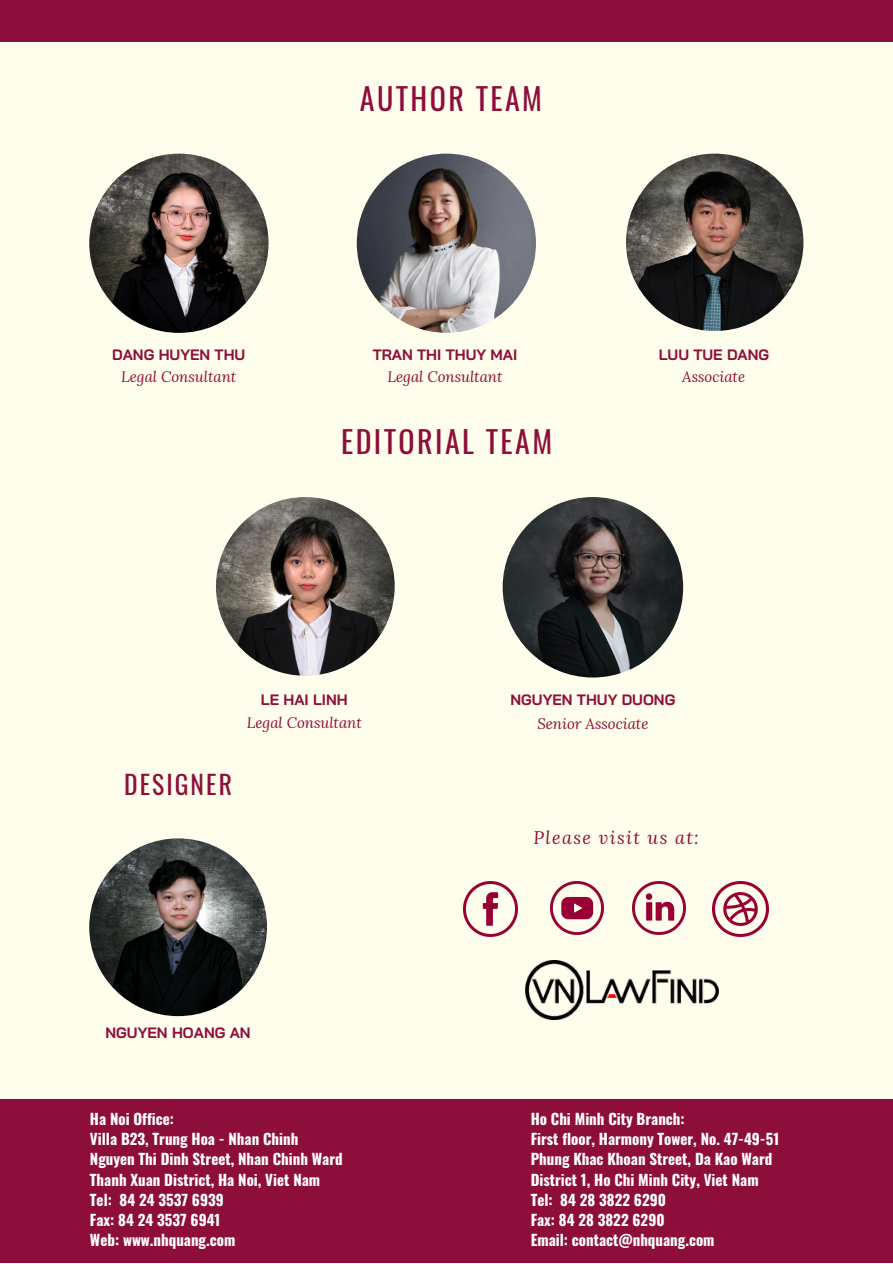
<style>
.page{position:relative;width:893px;height:1264px;background:#fff}
.page>*{position:absolute;margin:0;border:0;box-sizing:border-box;transform-origin:0 0}
.t1{font:30px "Oswald";letter-spacing:.08em;color:#8d0e3b}
.t2{font:25.65px "Oswald";letter-spacing:.08em;color:#8d0e3b}
.t3{font:italic 18px "Lora";letter-spacing:.08em;color:#8d0e3b}
.t4{font:700 15px "Oswald";color:#fff}
.t5{font:700 15px "Bai Jamjuree";color:#8d0e3b}
.t6{font:italic 15px "Lora";color:#8d0e3b}
</style>
<div class="page">
<div style="left:0;top:0;width:892px;height:1262px;background:#fffdec"></div>
<div style="left:0;top:0;width:892px;height:41px;background:#8d0e3b"></div>
<div style="left:0;top:1099px;width:892px;height:163px;background:#8d0e3b"></div>
<img style="left:463px;top:881px;width:54px;height:55px">
<img style="left:550px;top:881px;width:53px;height:53px">
<img style="left:633px;top:881px;width:52px;height:53px">
<img style="left:712px;top:881px;width:56px;height:55px">
<img style="left:525px;top:960px;width:193px;height:59px">
<img style="left:626px;top:154px;width:177px;height:177px;border-radius:50%">
<img style="left:89px;top:154px;width:179px;height:179px;border-radius:50%">
<img style="left:357px;top:154px;width:179px;height:179px;border-radius:50%">
<img style="left:216px;top:497px;width:178px;height:178px;border-radius:50%">
<img style="left:502px;top:497px;width:181px;height:180px;border-radius:50%">
<img style="left:89px;top:838px;width:178px;height:178px;border-radius:50%">
<p class="t5" style="left:112px;top:345px;width:135px">DANG HUYEN THU</p>
<p class="t6" style="left:121px;top:366px;width:117px">Legal Consultant</p>
<p class="t1" style="left:360px;top:75px;width:184px">AUTHOR TEAM</p>
<p class="t5" style="left:372px;top:345px;width:146px">TRAN THI THUY MAI</p>
<p class="t6" style="left:387px;top:366px;width:117px">Legal Consultant</p>
<p class="t1" style="left:341px;top:418px;width:213px">EDITORIAL TEAM</p>
<p class="t5" style="left:658px;top:345px;width:112px">LUU TUE DANG</p>
<p class="t6" style="left:682px;top:366px;width:64px">Associate</p>
<p class="t5" style="left:261px;top:689px;width:88px">LE HAI LINH</p>
<p class="t6" style="left:247px;top:712px;width:117px">Legal Consultant</p>
<p class="t2" style="left:124px;top:764px;width:109px">DESIGNER</p>
<p class="t5" style="left:105px;top:1022px;width:147px">NGUYEN HOANG AN</p>
<p class="t4" style="left:90px;top:1106px;width:86px">Ha Noi Office:</p>
<p class="t4" style="left:90px;top:1127px;width:210px">Villa B23, Trung Hoa - Nhan Chinh</p>
<p class="t4" style="left:90px;top:1147px;width:254px">Nguyen Thi Dinh Street, Nhan Chinh Ward</p>
<p class="t4" style="left:90px;top:1167px;width:232px">Thanh Xuan District, Ha Noi, Viet Nam</p>
<p class="t4" style="left:90px;top:1187px;width:135px">Tel: 84 24 3537 6939</p>
<p class="t4" style="left:90px;top:1208px;width:132px">Fax: 84 24 3537 6941</p>
<p class="t4" style="left:90px;top:1228px;width:147px">Web: www.nhquang.com</p>
<p class="t5" style="left:510px;top:689px;width:166px">NGUYEN THUY DUONG</p>
<p class="t6" style="left:537px;top:713px;width:113px">Senior Associate</p>
<p class="t3" style="left:533px;top:825px;width:167px">Please visit us at:</p>
<p class="t4" style="left:530px;top:1106px;width:155px">Ho Chi Minh City Branch:</p>
<p class="t4" style="left:530px;top:1127px;width:250px">First floor, Harmony Tower, No. 47-49-51</p>
<p class="t4" style="left:530px;top:1147px;width:243px">Phung Khac Khoan Street, Da Kao Ward</p>
<p class="t4" style="left:530px;top:1167px;width:229px">District 1, Ho Chi Minh City, Viet Nam</p>
<p class="t4" style="left:530px;top:1187px;width:137px">Tel: 84 28 3822 6290</p>
<p class="t4" style="left:530px;top:1208px;width:135px">Fax: 84 28 3822 6290</p>
<p class="t4" style="left:530px;top:1228px;width:185px">Email: contact@nhquang.com</p>
</div>
